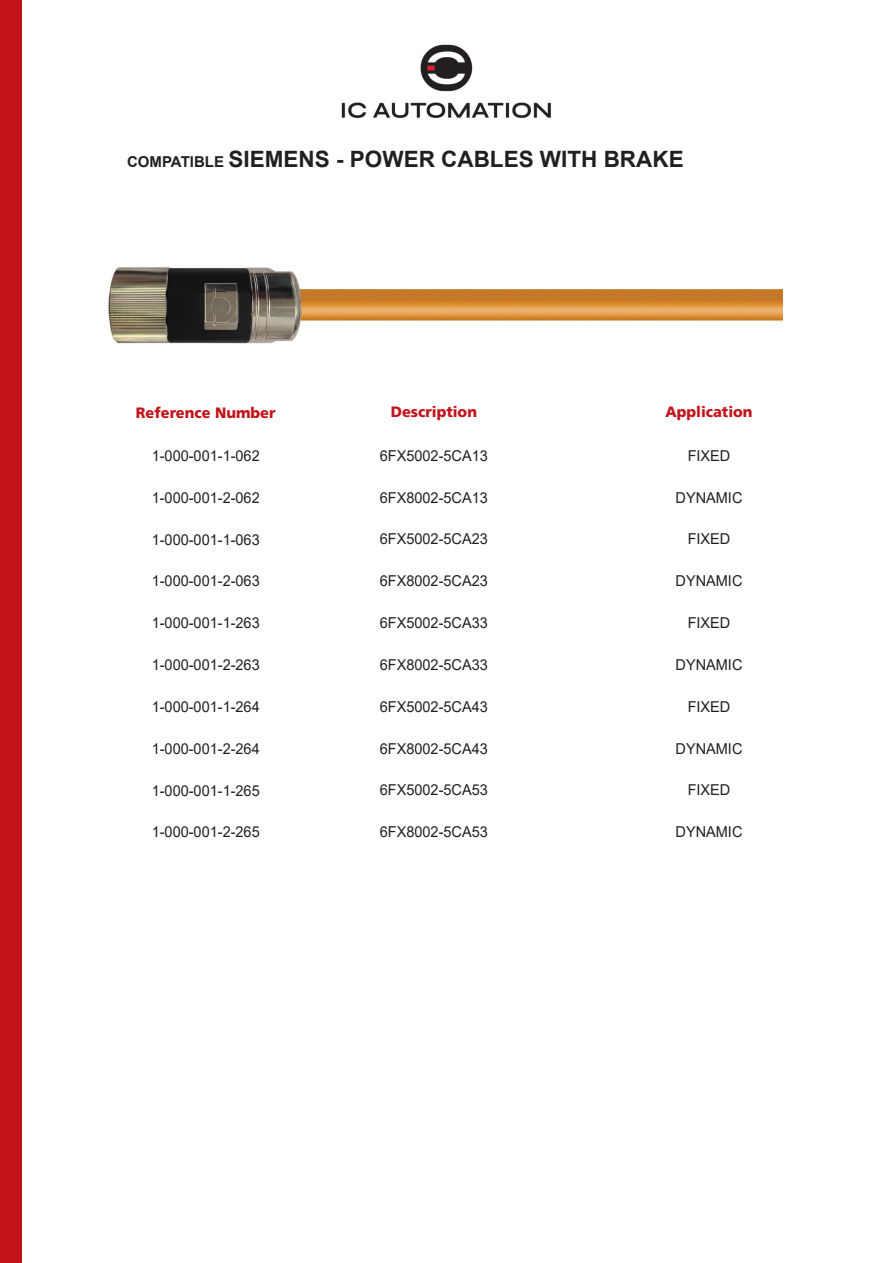
<style>
.page{position:relative;width:893px;height:1263px;background:#fff}
.page>*{position:absolute;margin:0;border:0;box-sizing:border-box;transform-origin:0 0}
.t1{font:700 22.5px "Arial";color:#231f20}
.t2{font:15px "Arial";color:#231f20}
.t3{font:900 15px "Frutiger LT Std";color:#c4121a}
.s1{font-size:15px}
</style>
<div class="page">
<img style="left:341px;top:44px;width:210px;height:74px">
<div style="left:0;top:0;width:21px;height:1263px;background:#c4121a"></div>
<img style="left:108px;top:267px;width:674px;height:77px">
<p class="t1" style="left:127px;top:144px;width:558px"><span class="s1">COMPATIBLE</span> SIEMENS - POWER CABLES WITH BRAKE</p>
<p class="t3" style="left:136px;top:403px;width:141px">Reference Number</p>
<p class="t3" style="left:391px;top:403px;width:88px">Description</p>
<p class="t3" style="left:665px;top:403px;width:89px">Application</p>
<p class="t2" style="left:152px;top:445px;width:110px">1-000-001-1-062</p>
<p class="t2" style="left:380px;top:445px;width:110px">6FX5002-5CA13</p>
<p class="t2" style="left:688px;top:445px;width:44px">FIXED</p>
<p class="t2" style="left:152px;top:487px;width:110px">1-000-001-2-062</p>
<p class="t2" style="left:380px;top:487px;width:110px">6FX8002-5CA13</p>
<p class="t2" style="left:676px;top:487px;width:68px">DYNAMIC</p>
<p class="t2" style="left:152px;top:529px;width:110px">1-000-001-1-063</p>
<p class="t2" style="left:380px;top:529px;width:110px">6FX5002-5CA23</p>
<p class="t2" style="left:688px;top:529px;width:44px">FIXED</p>
<p class="t2" style="left:152px;top:571px;width:110px">1-000-001-2-063</p>
<p class="t2" style="left:380px;top:571px;width:110px">6FX8002-5CA23</p>
<p class="t2" style="left:676px;top:571px;width:68px">DYNAMIC</p>
<p class="t2" style="left:152px;top:613px;width:110px">1-000-001-1-263</p>
<p class="t2" style="left:380px;top:612px;width:110px">6FX5002-5CA33</p>
<p class="t2" style="left:688px;top:612px;width:44px">FIXED</p>
<p class="t2" style="left:152px;top:654px;width:110px">1-000-001-2-263</p>
<p class="t2" style="left:380px;top:654px;width:110px">6FX8002-5CA33</p>
<p class="t2" style="left:676px;top:654px;width:68px">DYNAMIC</p>
<p class="t2" style="left:152px;top:696px;width:110px">1-000-001-1-264</p>
<p class="t2" style="left:380px;top:696px;width:110px">6FX5002-5CA43</p>
<p class="t2" style="left:688px;top:696px;width:44px">FIXED</p>
<p class="t2" style="left:152px;top:738px;width:110px">1-000-001-2-264</p>
<p class="t2" style="left:380px;top:738px;width:110px">6FX8002-5CA43</p>
<p class="t2" style="left:676px;top:738px;width:68px">DYNAMIC</p>
<p class="t2" style="left:152px;top:780px;width:110px">1-000-001-1-265</p>
<p class="t2" style="left:380px;top:780px;width:110px">6FX5002-5CA53</p>
<p class="t2" style="left:688px;top:780px;width:44px">FIXED</p>
<p class="t2" style="left:152px;top:822px;width:110px">1-000-001-2-265</p>
<p class="t2" style="left:380px;top:821px;width:110px">6FX8002-5CA53</p>
<p class="t2" style="left:676px;top:821px;width:68px">DYNAMIC</p>
</div>
